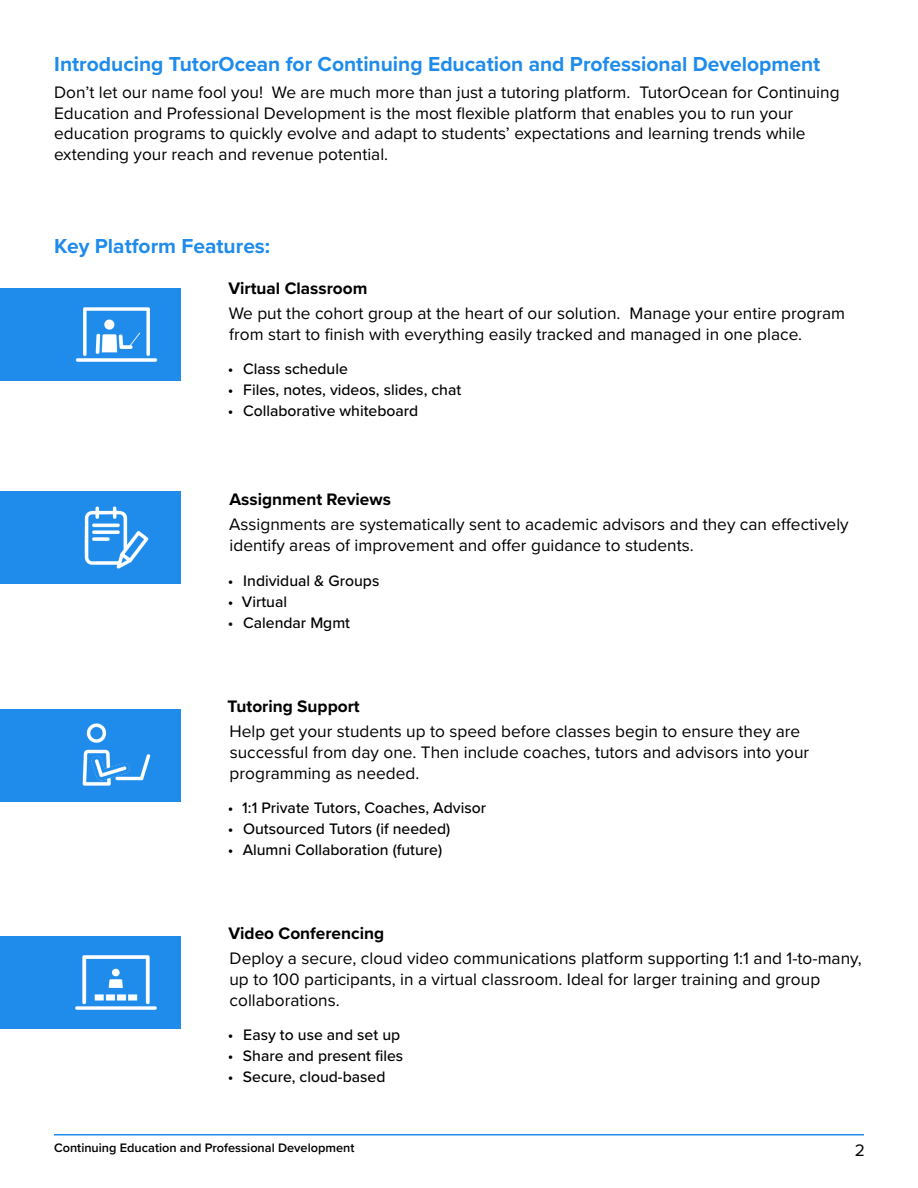
<style>
.page{position:relative;width:918px;height:1188px;background:#fff}
.page>*{position:absolute;margin:0;border:0;box-sizing:border-box;transform-origin:0 0}
.t1{font:700 21px "Proxima Nova";color:#1f8ceb}
.t2{font:17.25px/20.7px "Proxima Nova";color:#000}
.t3{font:700 17.25px "Proxima Nova";color:#000}
.t4{font:500 15.75px "Proxima Nova";color:#000}
.t5{font:600 12.75px "Proxima Nova";color:#000}
</style>
<div class="page">
<hr style="left:54px;top:1134px;width:810px;height:2px;background:#1f8ceb">
<div style="left:0;top:288px;width:180px;height:93px;background:#1f8ceb"></div>
<div style="left:0;top:492px;width:180px;height:92px;background:#1f8ceb"></div>
<div style="left:0;top:709px;width:180px;height:92px;background:#1f8ceb"></div>
<div style="left:0;top:936px;width:180px;height:93px;background:#1f8ceb"></div>
<img style="left:75px;top:288px;width:106px;height:93px">
<img style="left:41px;top:709px;width:140px;height:93px">
<img style="left:75px;top:936px;width:106px;height:93px">
<img style="left:41px;top:491px;width:140px;height:93px">
<p class="t1" style="left:54px;top:48px;width:767px">Introducing TutorOcean for Continuing Education and Professional Development</p>
<p class="t2" style="left:54px;top:81px;width:787px">Don’t let our name fool you! We are much more than just a tutoring platform. TutorOcean for Continuing Education and Professional Development is the most flexible platform that enables you to run your education programs to quickly evolve and adapt to students’ expectations and learning trends while extending your reach and revenue potential.</p>
<p class="t1" style="left:54px;top:231px;width:217px">Key Platform Features:</p>
<p class="t3" style="left:228px;top:275px;width:141px">Virtual Classroom</p>
<p class="t2" style="left:229px;top:302px;width:618px">We put the cohort group at the heart of our solution. Manage your entire program from start to finish with everything easily tracked and managed in one place.</p>
<p class="t4" style="left:228px;top:357px;width:121px">• Class schedule</p>
<p class="t4" style="left:228px;top:378px;width:235px">• Files, notes, videos, slides, chat</p>
<p class="t4" style="left:228px;top:399px;width:192px">• Collaborative whiteboard</p>
<p class="t3" style="left:229px;top:487px;width:163px">Assignment Reviews</p>
<p class="t2" style="left:229px;top:514px;width:621px">Assignments are systematically sent to academic advisors and they can effectively identify areas of improvement and offer guidance to students.</p>
<p class="t4" style="left:228px;top:569px;width:153px">• Individual &amp; Groups</p>
<p class="t4" style="left:228px;top:590px;width:61px">• Virtual</p>
<p class="t4" style="left:228px;top:611px;width:124px">• Calendar Mgmt</p>
<p class="t3" style="left:228px;top:693px;width:134px">Tutoring Support</p>
<p class="t2" style="left:230px;top:720px;width:581px">Help get your students up to speed before classes begin to ensure they are successful from day one. Then include coaches, tutors and advisors into your programming as needed.</p>
<p class="t4" style="left:228px;top:796px;width:260px">• 1:1 Private Tutors, Coaches, Advisor</p>
<p class="t4" style="left:228px;top:817px;width:224px">• Outsourced Tutors (if needed)</p>
<p class="t4" style="left:228px;top:838px;width:216px">• Alumni Collaboration (future)</p>
<p class="t3" style="left:228px;top:921px;width:157px">Video Conferencing</p>
<p class="t2" style="left:229px;top:948px;width:634px">Deploy a secure, cloud video communications platform supporting 1:1 and 1-to-many, up to 100 participants, in a virtual classroom. Ideal for larger training and group collaborations.</p>
<p class="t4" style="left:228px;top:1023px;width:174px">• Easy to use and set up</p>
<p class="t4" style="left:228px;top:1044px;width:177px">• Share and present files</p>
<p class="t4" style="left:228px;top:1065px;width:159px">• Secure, cloud-based</p>
<p class="t5" style="left:54px;top:1139px;width:302px">Continuing Education and Professional Development</p>
<p class="t2" style="left:855px;top:1139px;width:12px">2</p>
</div>
